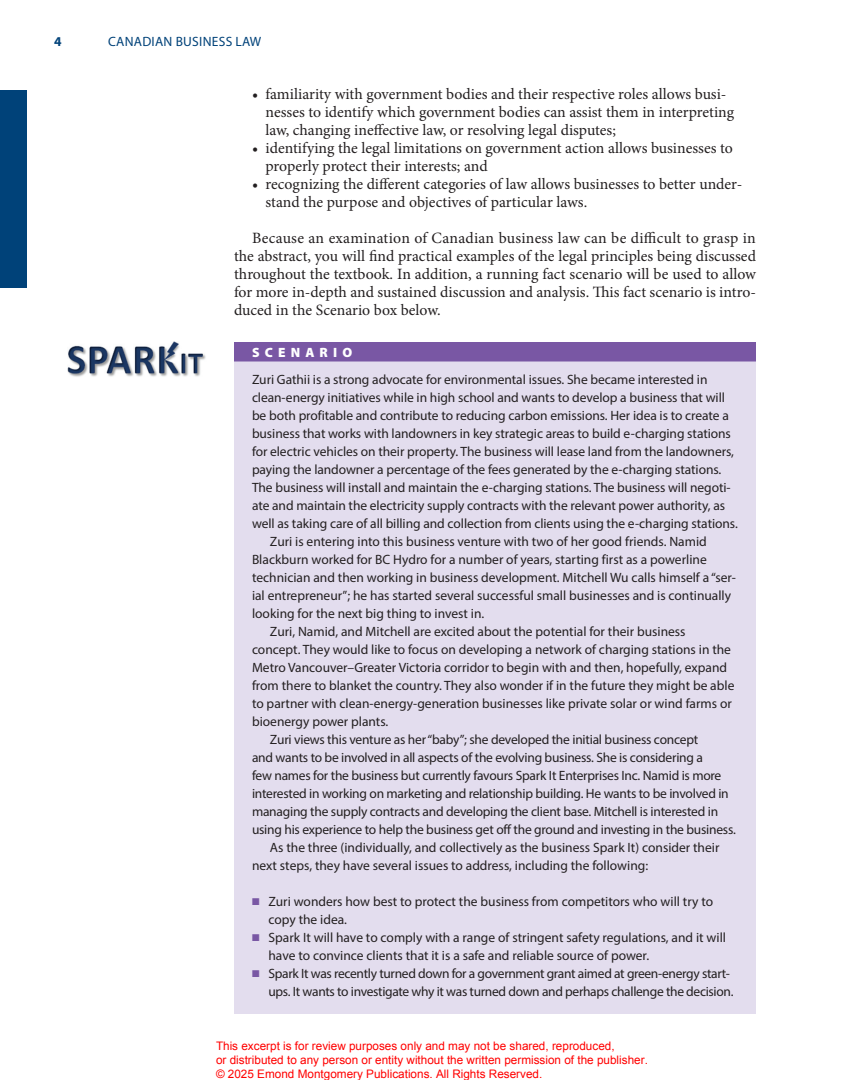
<style>
.page{position:relative;width:864px;height:1080px;background:#fff}
.page>*{position:absolute;margin:0;border:0;box-sizing:border-box;transform-origin:0 0}
.t1{font:15.75px/18px "Minion Pro";color:#231f20}
.t2{font:13.5px/18px "Myriad Pro";letter-spacing:-.005em;color:#231f20}
.t3{font:13.5px/18px "Myriad Pro";letter-spacing:-.025em;color:#231f20;text-align:right}
.t4{font:13.5px "Myriad Pro";letter-spacing:.02em;color:#004279}
.t5{font:900 13.5px "Myriad Pro";letter-spacing:.38em;color:#fff}
.t6{font:700 13.5px "Myriad Pro";color:#004279}
.t7{font:11.7px/14.1px "Arial";color:#f00}
.s1{color:#7957a4}
</style>
<div class="page">
<div style="left:0;top:90px;width:27px;height:198px;background:#004279"></div>
<div style="left:234px;top:344px;width:522px;height:670px;background:#e3ddee"></div>
<div style="left:234px;top:342px;width:522px;height:20px;background:#7957a4"></div>
<img style="left:67px;top:342px;width:139px;height:35px">
<p class="t6" style="left:54px;top:33px;width:9px">4</p>
<p class="t4" style="left:108px;top:34px;width:155px">CANADIAN BUSINESS LAW</p>
<p class="t1" style="left:266px;top:85px;width:470px;text-indent:-14px">• familiarity with government bodies and their respective roles allows busi&shy;nesses to identify which government bodies can assist them in interpreting law, changing ineffective law, or resolving legal disputes;</p>
<p class="t1" style="left:266px;top:139px;width:469px;text-indent:-14px">• identifying the legal limitations on government action allows businesses to properly protect their interests; and</p>
<p class="t1" style="left:266px;top:175px;width:478px;text-indent:-14px">• recognizing the different categories of law allows businesses to better under&shy;stand the purpose and objectives of particular laws.</p>
<p class="t1" style="left:234px;top:229px;width:524px;text-align:justify;text-indent:18px">Because an examination of Canadian business law can be difficult to grasp in the abstract, you will find practical examples of the legal principles being discussed throughout the textbook. In addition, a running fact scenario will be used to allow for more in-depth and sustained discussion and analysis. This fact scenario is intro&shy;duced in the Scenario box below.</p>
<p class="t5" style="left:252px;top:345px;width:102px">SCENARIO</p>
<p class="t2" style="left:252px;top:370px;width:457px">Zuri Gathii is a strong advocate for environmental issues. She became interested in</p>
<p class="t2" style="left:252px;top:388px;width:475px">clean-energy initiatives while in high school and wants to develop a business that will</p>
<p class="t2" style="left:252px;top:406px;width:478px">be both profitable and contribute to reducing carbon emissions. Her idea is to create a</p>
<p class="t2" style="left:252px;top:424px;width:480px">business that works with landowners in key strategic areas to build e-charging stations</p>
<p class="t2" style="left:252px;top:442px;width:484px">for electric vehicles on their property. The business will lease land from the landowners,</p>
<p class="t2" style="left:252px;top:460px;width:471px">paying the landowner a percentage of the fees generated by the e-charging stations.</p>
<p class="t2" style="left:252px;top:478px;width:480px">The business will install and maintain the e-charging stations. The business will negoti-</p>
<p class="t2" style="left:252px;top:496px;width:475px">ate and maintain the electricity supply contracts with the relevant power authority, as</p>
<p class="t2" style="left:252px;top:514px;width:487px">well as taking care of all billing and collection from clients using the e-charging stations.</p>
<p class="t2" style="left:270px;top:532px;width:438px">Zuri is entering into this business venture with two of her good friends. Namid</p>
<p class="t2" style="left:252px;top:550px;width:456px">Blackburn worked for BC Hydro for a number of years, starting first as a powerline</p>
<p class="t2" style="left:252px;top:568px;width:485px">technician and then working in business development. Mitchell Wu calls himself a “ser-</p>
<p class="t2" style="left:252px;top:586px;width:481px">ial entrepreneur”; he has started several successful small businesses and is continually</p>
<p class="t2" style="left:252px;top:604px;width:234px">looking for the next big thing to invest in.</p>
<p class="t2" style="left:270px;top:622px;width:417px">Zuri, Namid, and Mitchell are excited about the potential for their business</p>
<p class="t2" style="left:252px;top:640px;width:481px">concept. They would like to focus on developing a network of charging stations in the</p>
<p class="t2" style="left:252px;top:658px;width:477px">Metro Vancouver–Greater Victoria corridor to begin with and then, hopefully, expand</p>
<p class="t2" style="left:252px;top:676px;width:484px">from there to blanket the country. They also wonder if in the future they might be able</p>
<p class="t2" style="left:252px;top:694px;width:481px">to partner with clean-energy-generation businesses like private solar or wind farms or</p>
<p class="t2" style="left:252px;top:712px;width:138px">bioenergy power plants.</p>
<p class="t2" style="left:270px;top:730px;width:430px">Zuri views this venture as her “baby”; she developed the initial business concept</p>
<p class="t2" style="left:252px;top:748px;width:453px">and wants to be involved in all aspects of the evolving business. She is considering a</p>
<p class="t2" style="left:252px;top:766px;width:471px">few names for the business but currently favours Spark It Enterprises Inc. Namid is more</p>
<p class="t2" style="left:252px;top:784px;width:478px">interested in working on marketing and relationship building. He wants to be involved in</p>
<p class="t2" style="left:252px;top:802px;width:468px">managing the supply contracts and developing the client base. Mitchell is interested in</p>
<p class="t2" style="left:252px;top:820px;width:485px">using his experience to help the business get off the ground and investing in the business.</p>
<p class="t2" style="left:270px;top:838px;width:451px">As the three (individually, and collectively as the business Spark It) consider their</p>
<p class="t2" style="left:252px;top:856px;width:398px">next steps, they have several issues to address, including the following:</p>
<p class="t2" style="left:268px;top:892px;width:446px;text-indent:-16px"><span class="s1">■</span> Zuri wonders how best to protect the business from competitors who will try to copy the idea.</p>
<p class="t2" style="left:268px;top:928px;width:459px;text-indent:-16px"><span class="s1">■</span> Spark It will have to comply with a range of stringent safety regulations, and it will have to convince clients that it is a safe and reliable source of power.</p>
<p class="t3" style="left:252px;top:964px;width:483px"><span class="s1">■</span> Spark It was recently turned down for a government grant aimed at green-energy start&shy;ups. It wants to investigate why it was turned down and perhaps challenge the decision.</p>
<p class="t7" style="left:216px;top:1039px;width:433px">This excerpt is for review purposes only and may not be shared, reproduced,<br>or distributed to any person or entity without the written permission of the publisher. © 2025 Emond Montgomery Publications. All Rights Reserved.</p>
</div>
